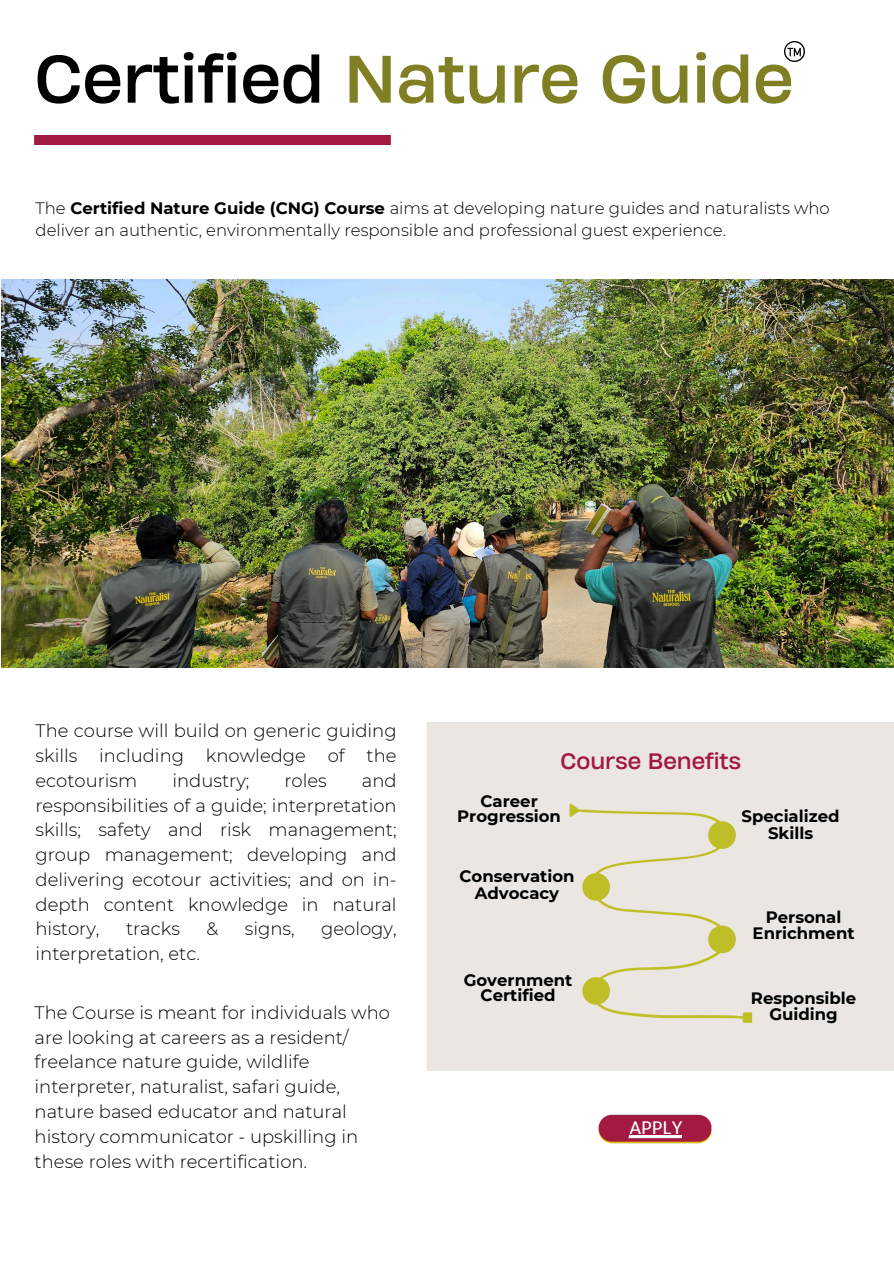
<style>
.page{position:relative;width:894px;height:1264px;background:#fff}
.page>*{position:absolute;margin:0;border:0;box-sizing:border-box;transform-origin:0 0}
.t1{font:63px "Heading Now 74";color:#817f24}
.t2{font:21px "Heading Now 74";color:#a21942}
.t3{font:300 18px/24.8px "Montserrat";color:#000;text-align:justify}
.t4{font:17.25px "Merriweather Sans";color:#fff}
.t5{font:300 16.5px/22.5px "Montserrat";color:#000}
.t6{font:700 16.5px/15.8px "Montserrat";color:#000;text-align:center}
.s1{color:#000}
.s2{font-weight:700}
</style>
<div class="page">
<div style="left:35px;top:135px;width:355px;height:9px;background:#a21942"></div>
<div style="left:426px;top:722px;width:467px;height:349px;background:#ebe6e1"></div>
<img style="left:784px;top:41px;width:20px;height:21px">
<img style="left:598px;top:1114px;width:114px;height:30px">
<img style="left:1px;top:279px;width:892px;height:388px">
<hr style="left:629px;top:1135px;width:53px;height:1px;background:#fff">
<h4 class="t1" style="left:35px;top:36px;width:760px"><span class="s1">Certified</span> Nature Guide</h4>
<h4 class="t5" style="left:36px;top:196px;width:795px">The <span class="s2">Certified Nature Guide (CNG) Course</span> aims at developing nature guides and naturalists who deliver an authentic, environmentally responsible and professional guest experience.</h4>
<h4 class="t3" style="left:36px;top:718px;width:362px">The course will build on generic guiding skills including knowledge of the ecotourism</h4>
<h4 class="t3" style="left:36px;top:768px;width:362px;text-indent:326px">and responsibilities of a guide; interpretation skills; safety and risk management; group management; developing and delivering ecotour activities; and on in&shy;depth content knowledge in natural history,</h4>
<h4 class="t3" style="left:172px;top:768px;width:78px">industry;</h4>
<h4 class="t3" style="left:284px;top:768px;width:44px">roles</h4>
<h4 class="t3" style="left:126px;top:916px;width:55px">tracks</h4>
<h4 class="t3" style="left:206px;top:916px;width:13px">&amp;</h4>
<h4 class="t3" style="left:245px;top:916px;width:51px">signs,</h4>
<h4 class="t3" style="left:321px;top:916px;width:77px">geology,</h4>
<h4 class="t3" style="left:36px;top:941px;width:166px">interpretation, etc.</h4>
<h4 class="t3" style="left:35px;top:1000px;width:357px;text-align:left">The Course is meant for individuals who are looking at careers as a resident/ freelance nature guide, wildlife interpreter, naturalist, safari guide, nature based educator and natural history communicator - upskilling in these roles with recertification.</h4>
<p class="t2" style="left:560px;top:746px;width:182px">Course Benefits</p>
<p class="t6" style="left:457px;top:792px;width:105px">Career<br>Progression</p>
<p class="t6" style="left:459px;top:868px;width:116px">Conservation</p>
<h2 class="t6" style="left:475px;top:885px;width:86px">Advocacy</h2>
<p class="t6" style="left:463px;top:971px;width:110px">Government<br>Certified</p>
<h3 class="t4" style="left:629px;top:1116px;width:54px">APPLY</h3>
<h4 class="t6" style="left:741px;top:808px;width:99px">Specialized</h4>
<h4 class="t6" style="left:767px;top:825px;width:47px">Skills</h4>
<h4 class="t6" style="left:752px;top:909px;width:103px">Personal<br>Enrichment</h4>
<h4 class="t6" style="left:750px;top:990px;width:107px">Responsible<br>Guiding</h4>
</div>
